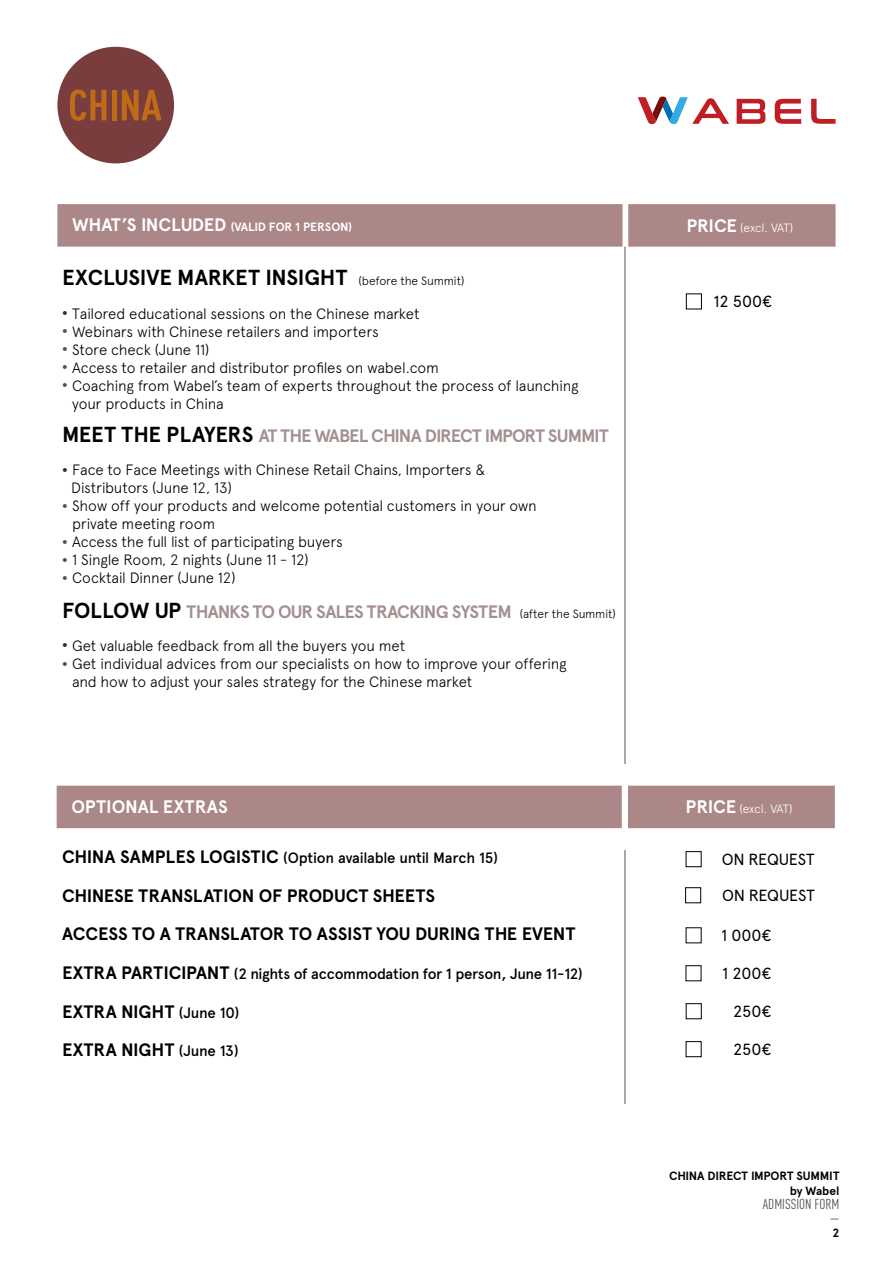
<style>
.page{position:relative;width:893px;height:1263px;background:#fff}
.page>*{position:absolute;margin:0;border:0;box-sizing:border-box;transform-origin:0 0}
.t1{font:700 21.75px "Apercu";letter-spacing:-.01em;color:#000}
.t2{font:700 18.15px "Apercu";letter-spacing:.015em;color:#fff}
.t3{font:700 18px "Apercu";letter-spacing:-.05em;color:#a49090}
.t4{font:700 18px/38.5px "Apercu";letter-spacing:-.005em;color:#000}
.t5{font:700 18px/38.5px "Apercu";letter-spacing:.015em;color:#000}
.t6{font:16.05px "Apercu";letter-spacing:-.01em;color:#000}
.t7{font:300 15px/18px "Apercu";letter-spacing:-.015em;color:#000}
.t8{font:500 15px "Apercu";letter-spacing:-.02em;color:#000}
.t9{font:condensed 14.25px/14.2px "DIN Pro";color:#535056;text-align:right}
.t10{font:300 12.15px "Apercu";letter-spacing:-.015em;color:#fff}
.t11{font:700 12px/14.2px "Apercu";letter-spacing:-.015em;color:#000;text-align:right}
.t12{font:700 12px "Apercu";letter-spacing:-.01em;color:#fff}
.s1{font-size:18.15px}
.s2{font-weight:700;font-size:18.15px}
.s3{font-weight:300;font-size:12px}
.s4{font-family:"DIN Pro";font-stretch:condensed;font-size:12px;color:#252a41}
.s5{font-family:"DIN Pro";font-stretch:condensed;font-size:12px;color:#535056}
.s6{font-size:21.75px;color:#000}
.s7{font-weight:300;font-size:12px;color:#000}
.s8{font-weight:700;font-size:18px}
.s9{font-weight:500;font-size:15px}
</style>
<div class="page">
<hr style="left:625px;top:247px;width:1px;height:857px;background:#535056">
<div style="left:57px;top:204px;width:779px;height:43px;background:#ac8787"></div>
<svg style="left:811px;top:99px;width:25px;height:25px"></svg>
<svg style="left:737px;top:99px;width:28px;height:25px"></svg>
<svg style="left:775px;top:99px;width:26px;height:25px"></svg>
<svg style="left:638px;top:97px;width:91px;height:27px"></svg>
<div style="left:686px;top:293px;width:16px;height:16px;border:1px solid #000"></div>
<div style="left:57px;top:786px;width:778px;height:42px;background:#ac8787"></div>
<div style="left:622px;top:764px;width:5px;height:85px;background:#fff"></div>
<div style="left:686px;top:851px;width:16px;height:16px;border:1px solid #000"></div>
<div style="left:685px;top:887px;width:16px;height:16px;border:1px solid #000"></div>
<div style="left:686px;top:965px;width:15px;height:16px;border:1px solid #000"></div>
<div style="left:57px;top:47px;width:117px;height:116px;background:#7a3d3d;border-radius:50%"></div>
<svg style="left:70px;top:89px;width:36px;height:32px"></svg>
<div style="left:112px;top:90px;width:5px;height:30px;background:#bf6b17"></div>
<svg style="left:122px;top:90px;width:39px;height:30px"></svg>
<div style="left:686px;top:1003px;width:16px;height:16px;border:1px solid #000"></div>
<div style="left:686px;top:1041px;width:16px;height:16px;border:1px solid #000"></div>
<p class="t12" style="left:72px;top:219px;width:282px"><span class="s1">WHAT’S INCLUDED</span> (VALID FOR 1 PERSON)</p>
<p class="t10" style="left:686px;top:220px;width:108px"><span class="s2">PRICE</span> (excl. VAT)</p>
<h1 class="t1" style="left:62px;top:265px;width:404px">EXCLUSIVE MARKET INSIGHT <span class="s3">(before the Summit)</span></h1>
<p class="t7" style="left:62px;top:305px;width:359px"><span class="s4">•</span> Tailored educational sessions on the Chinese market</p>
<p class="t7" style="left:62px;top:323px;width:318px"><span class="s5">•</span> Webinars with Chinese retailers and importers</p>
<p class="t7" style="left:62px;top:341px;width:149px"><span class="s5">•</span> Store check (June 11)</p>
<p class="t7" style="left:62px;top:359px;width:378px"><span class="s5">•</span> Access to retailer and distributor profiles on wabel.com</p>
<p class="t7" style="left:72px;top:377px;width:508px;text-indent:-10px"><span class="s5">•</span> Coaching from Wabel’s team of experts throughout the process of launching your products in China</p>
<p class="t3" style="left:62px;top:425px;width:548px"><span class="s6">MEET THE PLAYERS</span> AT THE WABEL CHINA DIRECT IMPORT SUMMIT</p>
<p class="t7" style="left:71px;top:461px;width:415px;text-indent:-9px"><span class="s4">•</span> Face to Face Meetings with Chinese Retail Chains, Importers &amp;<br>Distributors (June 12, 13)</p>
<p class="t7" style="left:72px;top:497px;width:466px;text-indent:-10px"><span class="s5">•</span> Show off your products and welcome potential customers in your own private meeting room</p>
<p class="t7" style="left:62px;top:533px;width:282px"><span class="s5">•</span> Access the full list of participating buyers</p>
<p class="t7" style="left:62px;top:551px;width:248px"><span class="s5">•</span> 1 Single Room, 2 nights (June 11 - 12)</p>
<p class="t7" style="left:62px;top:569px;width:175px"><span class="s5">•</span> Cocktail Dinner (June 12)</p>
<p class="t3" style="left:62px;top:600px;width:555px"><span class="s6">FOLLOW UP</span> THANKS TO OUR SALES TRACKING SYSTEM <span class="s7">(after the Summit)</span></p>
<p class="t7" style="left:62px;top:637px;width:345px"><span class="s4">•</span> Get valuable feedback from all the buyers you met</p>
<p class="t7" style="left:72px;top:655px;width:496px;text-indent:-10px"><span class="s5">•</span> Get individual advices from our specialists on how to improve your offering and how to adjust your sales strategy for the Chinese market</p>
<p class="t6" style="left:713px;top:292px;width:60px">12 500€</p>
<p class="t2" style="left:71px;top:796px;width:158px">OPTIONAL EXTRAS</p>
<p class="t10" style="left:686px;top:802px;width:108px"><span class="s2">PRICE</span> (excl. VAT)</p>
<p class="t8" style="left:62px;top:849px;width:437px"><span class="s8">CHINA SAMPLES LOGISTIC</span> (Option available until March 15)</p>
<p class="t4" style="left:62px;top:876px;width:515px">CHINESE TRANSLATION OF PRODUCT SHEETS<br>ACCESS TO A TRANSLATOR TO ASSIST YOU DURING THE EVENT</p>
<p class="t8" style="left:62px;top:965px;width:522px"><span class="s8">EXTRA PARTICIPANT</span> (2 nights of accommodation for 1 person, June 11-12)</p>
<p class="t5" style="left:62px;top:992px;width:179px">EXTRA NIGHT <span class="s9">(June 10)<br></span>EXTRA NIGHT <span class="s9">(June 13)</span></p>
<p class="t6" style="left:722px;top:850px;width:94px">ON REQUEST</p>
<p class="t6" style="left:722px;top:886px;width:94px">ON REQUEST</p>
<p class="t6" style="left:721px;top:926px;width:52px">1 000€</p>
<p class="t6" style="left:722px;top:964px;width:51px">1 200€</p>
<p class="t6" style="left:733px;top:1002px;width:40px">250€</p>
<p class="t6" style="left:733px;top:1040px;width:40px">250€</p>
<p class="t11" style="left:669px;top:1169px;width:172px">CHINA DIRECT IMPORT SUMMIT by Wabel</p>
<p class="t9" style="left:763px;top:1196px;width:78px">ADMISSION FORM —</p>
<p class="t11" style="left:832px;top:1226px;width:8px">2</p>
</div>
